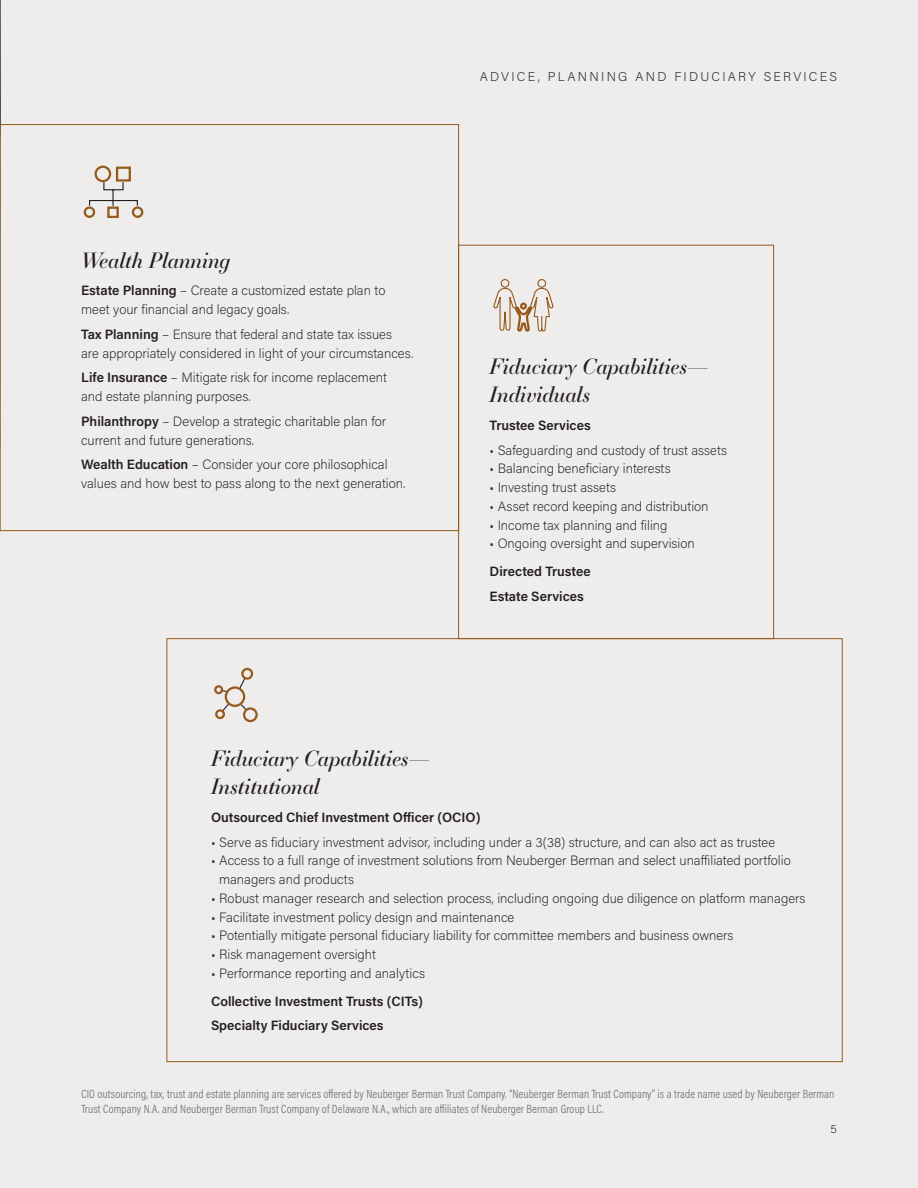
<style>
.page{position:relative;width:918px;height:1188px;background:#efedec}
.page>*{position:absolute;margin:0;border:0;box-sizing:border-box;transform-origin:0 0}
.t1{font:italic 21px/28.5px "Essonnes Display";color:#231f20}
.t2{font:200 13.5px/18.8px "Acumin Pro";color:#231f20}
.t3{font:600 13.5px "Acumin Pro";color:#231f20}
.t4{font:200 12.75px "Acumin Pro";letter-spacing:.175em;color:#231f20}
.Source_Footnote{font:300 12px/15px "Acumin Pro Cond";letter-spacing:.01em;color:#6c6d70}
.t5{font:200 11.25px "Acumin Pro";color:#231f20}
.s1{font-weight:600}
</style>
<div class="page">
<img style="left:0;top:0;width:1px;height:124px">
<div style="left:458px;top:245px;width:316px;height:394px;border:1px solid #955a1c"></div>
<svg style="left:493px;top:279px;width:61px;height:53px"></svg>
<div style="left:84px;top:206px;width:11px;height:12px;border:2px solid #955a1c;border-radius:50%"></div>
<div style="left:132px;top:206px;width:11px;height:12px;border:2px solid #955a1c;border-radius:50%"></div>
<svg style="left:88px;top:181px;width:50px;height:26px"></svg>
<div style="left:116px;top:167px;width:15px;height:15px;border:2px solid #955a1c"></div>
<div style="left:95px;top:166px;width:16px;height:16px;border:2px solid #955a1c;border-radius:50%"></div>
<div style="left:107px;top:207px;width:12px;height:11px;border:2px solid #955a1c"></div>
<svg style="left:238px;top:679px;width:10px;height:33px"></svg>
<div style="left:243px;top:707px;width:15px;height:15px;border:2px solid #955a1c;border-radius:50%"></div>
<div style="left:214px;top:685px;width:9px;height:9px;border:2px solid #955a1c;border-radius:50%"></div>
<svg style="left:221px;top:703px;width:9px;height:10px"></svg>
<div style="left:215px;top:709px;width:10px;height:10px;border:2px solid #955a1c;border-radius:50%"></div>
<div style="left:241px;top:668px;width:12px;height:12px;border:2px solid #955a1c;border-radius:50%"></div>
<div style="left:225px;top:686px;width:20px;height:21px;border:2px solid #955a1c;border-radius:50%"></div>
<p class="t4" style="left:480px;top:68px;width:359px">ADVICE, PLANNING AND FIDUCIARY SERVICES</p>
<p class="t1" style="left:81px;top:245px;width:151px">Wealth Planning</p>
<p class="t2" style="left:81px;top:281px;width:306px"><span class="s1">Estate Planning</span> – Create a customized estate plan to meet your financial and legacy goals.</p>
<p class="t2" style="left:81px;top:324px;width:334px"><span class="s1">Tax Planning</span> – Ensure that federal and state tax issues<br>are appropriately considered in light of your circumstances.</p>
<p class="t2" style="left:81px;top:368px;width:307px"><span class="s1">Life Insurance</span> – Mitigate risk for income replacement and estate planning purposes.</p>
<p class="t2" style="left:81px;top:411px;width:307px"><span class="s1">Philanthropy</span> – Develop a strategic charitable plan for current and future generations.</p>
<p class="t2" style="left:81px;top:455px;width:326px"><span class="s1">Wealth Education</span> – Consider your core philosophical values and how best to pass along to the next generation.</p>
<p class="t1" style="left:490px;top:351px;width:220px">Fiduciary Capabilities—<br>Individuals</p>
<p class="t3" style="left:490px;top:416px;width:103px">Trustee Services</p>
<p class="t2" style="left:490px;top:440px;width:239px">• Safeguarding and custody of trust assets</p>
<p class="t2" style="left:490px;top:459px;width:183px">• Balancing beneficiary interests</p>
<p class="t2" style="left:490px;top:478px;width:128px">• Investing trust assets</p>
<p class="t2" style="left:490px;top:496px;width:221px">• Asset record keeping and distribution</p>
<p class="t2" style="left:490px;top:515px;width:179px">• Income tax planning and filing</p>
<p class="t2" style="left:490px;top:534px;width:207px">• Ongoing oversight and supervision</p>
<p class="t3" style="left:490px;top:562px;width:103px">Directed Trustee</p>
<p class="t3" style="left:490px;top:587px;width:96px">Estate Services</p>
<p class="t1" style="left:211px;top:743px;width:220px">Fiduciary Capabilities—<br>Institutional</p>
<p class="t3" style="left:211px;top:808px;width:271px">Outsourced Chief Investment Officer (OCIO)</p>
<p class="t2" style="left:211px;top:832px;width:566px">• Serve as fiduciary investment advisor, including under a 3(38) structure, and can also act as trustee</p>
<p class="t2" style="left:219px;top:851px;width:573px;text-indent:-8px">• Access to a full range of investment solutions from Neuberger Berman and select unaffiliated portfolio managers and products</p>
<p class="t2" style="left:211px;top:888px;width:596px">• Robust manager research and selection process, including ongoing due diligence on platform managers</p>
<p class="t2" style="left:211px;top:907px;width:305px">• Facilitate investment policy design and maintenance</p>
<p class="t2" style="left:211px;top:926px;width:524px">• Potentially mitigate personal fiduciary liability for committee members and business owners</p>
<p class="t2" style="left:211px;top:945px;width:167px">• Risk management oversight</p>
<p class="t2" style="left:211px;top:963px;width:215px">• Performance reporting and analytics</p>
<p class="t3" style="left:211px;top:991px;width:214px">Collective Investment Trusts (CITs)</p>
<p class="t3" style="left:211px;top:1016px;width:174px">Specialty Fiduciary Services</p>
<p class="Source_Footnote" style="left:81px;top:1086px;width:754px">CIO outsourcing, tax, trust and estate planning are services offered by Neuberger Berman Trust Company. “Neuberger Berman Trust Company” is a trade name used by Neuberger Berman<br>Trust Company N.A. and Neuberger Berman Trust Company of Delaware N.A., which are affiliates of Neuberger Berman Group LLC.</p>
<p class="t5" style="left:831px;top:1122px;width:8px">5</p>
</div>
